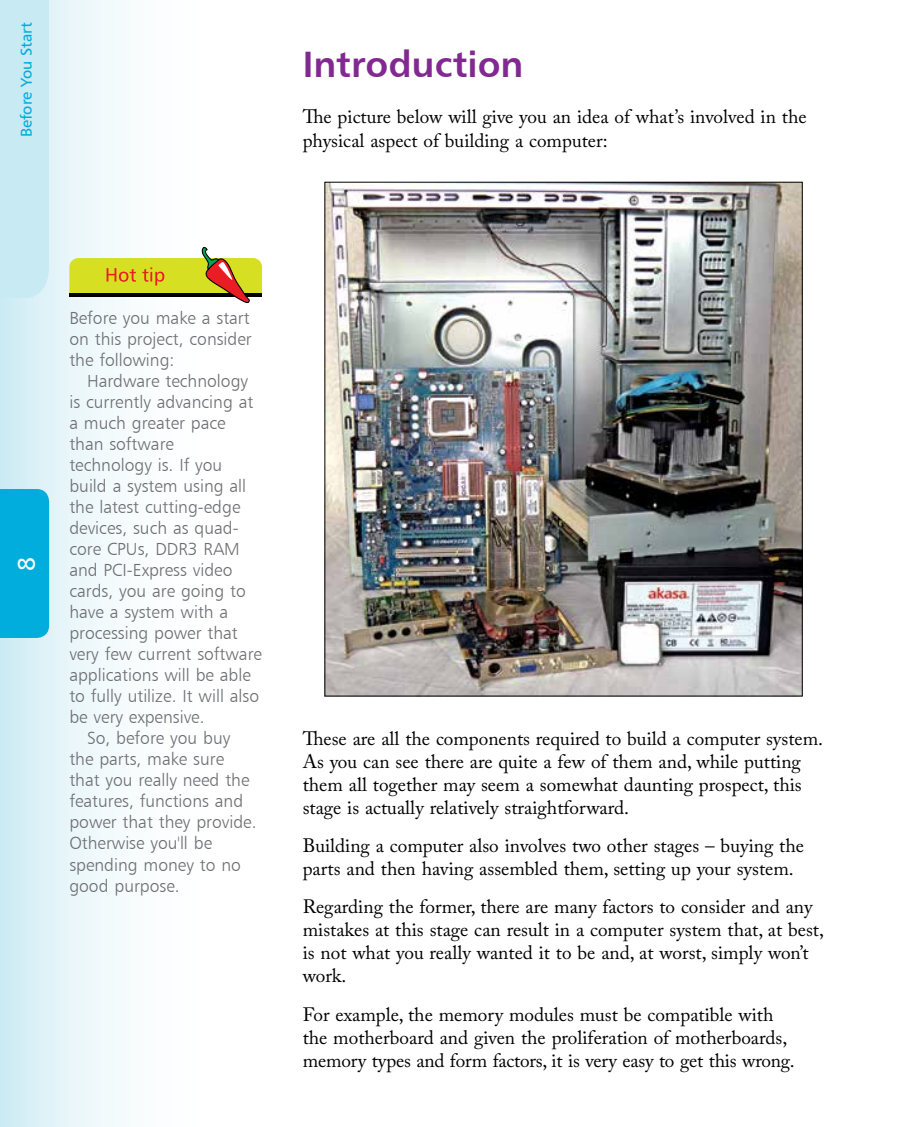
<style>
.page{position:relative;width:923px;height:1127px;background:#fff}
.page>*{position:absolute;margin:0;border:0;box-sizing:border-box;transform-origin:0 0}
.t1{font:36.75px "Humanist 777 BT Bold B";color:#812990}
.t2{font:24.5px "Humanist 777 BT Roman B";color:#fff}
.t3{font:19.25px/23.1px "Adobe Caslon Pro";color:#000}
.t4{font:17.5px/21px "Humanist 777 BT Light B";color:#6d6e71;text-align:justify}
.t5{font:15.75px "Humanist 777 BT Roman B";color:#00addc}
</style>
<div class="page">
<div style="left:0;top:0;width:273px;height:1126px;background:linear-gradient(to right,#d9f0f6,#fff)"></div>
<div style="left:0;top:489px;width:49px;height:148px;background:#00addc"></div>
<div style="left:0;top:0;width:49px;height:298px;background:#c8eaf3"></div>
<svg style="left:69px;top:246px;width:193px;height:58px"></svg>
<img style="left:326px;top:184px;width:474px;height:510px">
<p class="t5" style="left:17px;top:137px;width:116px;rotate:-90deg">Before You Start</p>
<h1 class="t1" style="left:303px;top:41px;width:222px">Introduction</h1>
<p class="t3" style="left:303px;top:105px;width:505px">The picture below will give you an idea of what’s involved in the physical aspect of building a computer:</p>
<p class="t2" style="left:12px;top:570px;width:16px;rotate:-90deg">8</p>
<p class="t4" style="left:69px;top:307px;width:184px">Before you make a start on this project, consider the following:</p>
<p class="t4" style="left:87px;top:370px;width:163px">Hardware technology</p>
<p class="t4" style="left:69px;top:391px;width:185px">is currently advancing at</p>
<p class="t4" style="left:69px;top:412px;width:158px">a much greater pace</p>
<p class="t4" style="left:69px;top:433px;width:106px">than software</p>
<p class="t4" style="left:69px;top:454px;width:154px">technology is. If you</p>
<p class="t4" style="left:69px;top:475px;width:178px">build a system using all</p>
<p class="t4" style="left:69px;top:496px;width:173px">the latest cutting-edge</p>
<p class="t4" style="left:69px;top:517px;width:171px">devices, such as quad-</p>
<p class="t4" style="left:69px;top:538px;width:172px">core CPUs, DDR3 RAM</p>
<p class="t4" style="left:69px;top:559px;width:165px">and PCI-Express video</p>
<p class="t4" style="left:69px;top:580px;width:178px">cards, you are going to</p>
<p class="t4" style="left:69px;top:601px;width:160px">have a system with a</p>
<p class="t4" style="left:69px;top:622px;width:170px">processing power that</p>
<p class="t4" style="left:69px;top:643px;width:194px">very few current software</p>
<p class="t4" style="left:69px;top:664px;width:183px">applications will be able</p>
<p class="t4" style="left:69px;top:685px;width:191px">to fully utilize. It will also</p>
<p class="t4" style="left:69px;top:706px;width:137px">be very expensive.</p>
<p class="t4" style="left:87px;top:727px;width:145px">So, before you buy</p>
<p class="t4" style="left:69px;top:748px;width:156px">the parts, make sure</p>
<p class="t4" style="left:69px;top:769px;width:182px">that you really need the</p>
<p class="t4" style="left:69px;top:790px;width:175px">features, functions and</p>
<p class="t4" style="left:69px;top:811px;width:189px">power that they provide.</p>
<p class="t4" style="left:69px;top:832px;width:144px">Otherwise you'll be</p>
<p class="t4" style="left:69px;top:853px;width:173px">spending money to no</p>
<p class="t4" style="left:69px;top:874px;width:112px">good purpose.</p>
<p class="t3" style="left:303px;top:726px;width:522px">These are all the components required to build a computer system.<br>As you can see there are quite a few of them and, while putting them all together may seem a somewhat daunting prospect, this stage is actually relatively straightforward.</p>
<p class="t3" style="left:303px;top:833px;width:503px">Building a computer also involves two other stages – buying the parts and then having assembled them, setting up your system.</p>
<p class="t3" style="left:303px;top:894px;width:523px">Regarding the former, there are many factors to consider and any mistakes at this stage can result in a computer system that, at best, is not what you really wanted it to be and, at worst, simply won’t work.</p>
<p class="t3" style="left:303px;top:1001px;width:493px">For example, the memory modules must be compatible with the motherboard and given the proliferation of motherboards, memory types and form factors, it is very easy to get this wrong.</p>
</div>
